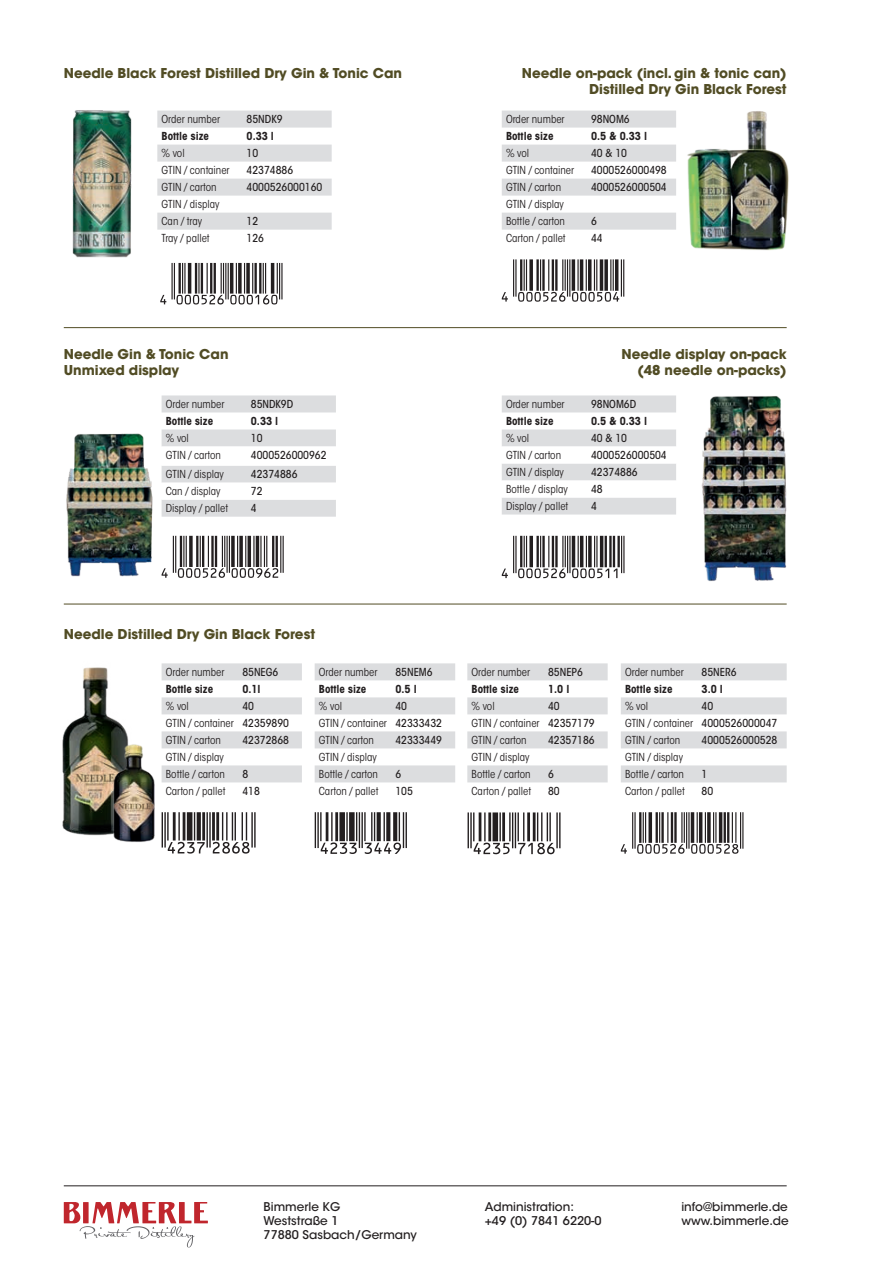
<style>
.page{position:relative;width:893px;height:1263px;background:#fff}
.page>*{position:absolute;margin:0;border:0;box-sizing:border-box;transform-origin:0 0}
.t1{font:700 13.5px/16.2px "ITC Avant Garde Std";color:#514c24;text-align:right}
.t2{font:500 12px/14.4px "ITC Avant Garde Std";color:#231f20}
.t3{font:condensed 10.95px/17px "ITC Avant Garde Std";color:#231f20}
.t4{font:500 condensed 10.95px "ITC Avant Garde Std";color:#231f20}
.t5{font:700 condensed 10.95px "ITC Avant Garde Std";color:#231f20}
.s1{font-weight:500}
</style>
<div class="page">
<hr style="left:64px;top:327px;width:723px;height:1px;background:#514c24">
<hr style="left:64px;top:604px;width:723px;height:1px;background:#514c24">
<img style="left:66px;top:430px;width:96px;height:147px">
<img style="left:701px;top:396px;width:86px;height:185px">
<img style="left:62px;top:667px;width:65px;height:169px">
<img style="left:108px;top:732px;width:47px;height:110px">
<img style="left:72px;top:110px;width:60px;height:148px">
<img style="left:687px;top:111px;width:102px;height:139px">
<div style="left:162px;top:395px;width:174px;height:17px;background:#dcdddf"></div>
<svg style="left:162px;top:429px;width:174px;height:88px"></svg>
<div style="left:502px;top:395px;width:174px;height:17px;background:#dcdddf"></div>
<svg style="left:502px;top:429px;width:174px;height:85px"></svg>
<svg style="left:502px;top:536px;width:122px;height:42px"></svg>
<svg style="left:162px;top:536px;width:122px;height:42px"></svg>
<svg style="left:315px;top:812px;width:92px;height:42px"></svg>
<svg style="left:468px;top:812px;width:93px;height:42px"></svg>
<svg style="left:621px;top:812px;width:122px;height:42px"></svg>
<div style="left:162px;top:663px;width:140px;height:17px;background:#dcdddf"></div>
<svg style="left:162px;top:697px;width:140px;height:85px"></svg>
<div style="left:315px;top:663px;width:140px;height:17px;background:#dcdddf"></div>
<svg style="left:315px;top:697px;width:140px;height:85px"></svg>
<svg style="left:467px;top:663px;width:141px;height:17px;background:#dcdddf"></svg>
<svg style="left:467px;top:697px;width:141px;height:85px"></svg>
<div style="left:621px;top:663px;width:166px;height:17px;background:#dcdddf"></div>
<svg style="left:621px;top:697px;width:166px;height:85px"></svg>
<svg style="left:162px;top:812px;width:94px;height:41px"></svg>
<div style="left:502px;top:111px;width:174px;height:17px;background:#dcdddf"></div>
<svg style="left:502px;top:145px;width:174px;height:85px"></svg>
<div style="left:157px;top:111px;width:175px;height:17px;background:#dcdddf"></div>
<svg style="left:157px;top:145px;width:175px;height:85px"></svg>
<svg style="left:160px;top:263px;width:123px;height:41px"></svg>
<svg style="left:502px;top:259px;width:122px;height:43px"></svg>
<hr style="left:64px;top:1185px;width:723px;height:1px;background:#231f20">
<svg style="left:64px;top:1202px;width:144px;height:45px"></svg>
<p class="t1" style="left:64px;top:67px;width:340px">Needle Black Forest Distilled Dry Gin &amp; Tonic Can</p>
<p class="t1" style="left:522px;top:67px;width:266px">Needle on-pack (incl. gin &amp; tonic can)<br>Distilled Dry Gin Black Forest</p>
<p class="t3" style="left:162px;top:111px;width:60px">Order number</p>
<p class="t4" style="left:247px;top:113px;width:37px">85NDK9</p>
<p class="t5" style="left:162px;top:130px;width:49px">Bottle size</p>
<p class="t5" style="left:247px;top:130px;width:29px">0.33 l</p>
<p class="t3" style="left:162px;top:145px;width:25px">% vol</p>
<p class="t4" style="left:247px;top:147px;width:13px">10</p>
<p class="t3" style="left:162px;top:162px;width:70px">GTIN / container</p>
<p class="t4" style="left:247px;top:164px;width:48px">42374886</p>
<p class="t3" style="left:162px;top:179px;width:57px">GTIN / carton</p>
<p class="t4" style="left:247px;top:181px;width:77px">4000526000160</p>
<p class="t3" style="left:162px;top:196px;width:59px">GTIN / display<br>Can / tray</p>
<p class="t4" style="left:247px;top:215px;width:13px">12</p>
<p class="t3" style="left:506px;top:111px;width:60px">Order number</p>
<p class="t4" style="left:591px;top:113px;width:40px">98NOM6</p>
<p class="t5" style="left:506px;top:130px;width:49px">Bottle size</p>
<p class="t5" style="left:591px;top:130px;width:58px">0.5 &amp; 0.33 l</p>
<p class="t3" style="left:506px;top:145px;width:25px">% vol</p>
<p class="t4" style="left:591px;top:147px;width:37px">40 &amp; 10</p>
<p class="t3" style="left:506px;top:162px;width:70px">GTIN / container</p>
<p class="t4" style="left:591px;top:164px;width:77px">4000526000498</p>
<p class="t3" style="left:506px;top:179px;width:57px">GTIN / carton</p>
<p class="t4" style="left:591px;top:181px;width:77px">4000526000504</p>
<p class="t3" style="left:506px;top:196px;width:60px">GTIN / display<br>Bottle / carton</p>
<p class="t4" style="left:591px;top:215px;width:7px">6</p>
<p class="t3" style="left:162px;top:230px;width:50px">Tray / pallet</p>
<p class="t4" style="left:247px;top:232px;width:19px">126</p>
<p class="t3" style="left:506px;top:230px;width:61px">Carton / pallet</p>
<p class="t4" style="left:591px;top:232px;width:13px">44</p>
<p class="t1" style="left:64px;top:347px;width:166px;text-align:left">Needle Gin &amp; Tonic Can<br>Unmixed display</p>
<p class="t1" style="left:621px;top:347px;width:167px">Needle display on-pack (48 needle on-packs)</p>
<p class="t3" style="left:166px;top:396px;width:60px">Order number</p>
<p class="t4" style="left:251px;top:398px;width:44px">85NDK9D</p>
<p class="t5" style="left:166px;top:415px;width:49px">Bottle size</p>
<p class="t5" style="left:251px;top:415px;width:29px">0.33 l</p>
<p class="t3" style="left:166px;top:430px;width:25px">% vol</p>
<p class="t4" style="left:251px;top:432px;width:13px">10</p>
<p class="t3" style="left:166px;top:447px;width:57px">GTIN / carton</p>
<p class="t4" style="left:251px;top:449px;width:77px">4000526000962</p>
<p class="t3" style="left:166px;top:466px;width:59px">GTIN / display</p>
<p class="t4" style="left:251px;top:468px;width:48px">42374886</p>
<p class="t3" style="left:166px;top:483px;width:56px">Can / display</p>
<p class="t4" style="left:251px;top:485px;width:13px">72</p>
<p class="t3" style="left:166px;top:500px;width:64px">Display / pallet</p>
<p class="t4" style="left:251px;top:502px;width:7px">4</p>
<p class="t3" style="left:506px;top:396px;width:60px">Order number</p>
<p class="t4" style="left:591px;top:398px;width:47px">98NOM6D</p>
<p class="t5" style="left:506px;top:415px;width:49px">Bottle size</p>
<p class="t5" style="left:591px;top:415px;width:58px">0.5 &amp; 0.33 l</p>
<p class="t3" style="left:506px;top:430px;width:25px">% vol</p>
<p class="t4" style="left:591px;top:432px;width:37px">40 &amp; 10</p>
<p class="t3" style="left:506px;top:447px;width:57px">GTIN / carton</p>
<p class="t4" style="left:591px;top:449px;width:77px">4000526000504</p>
<p class="t3" style="left:506px;top:464px;width:59px">GTIN / display</p>
<p class="t4" style="left:591px;top:466px;width:48px">42374886</p>
<p class="t3" style="left:506px;top:481px;width:63px">Bottle / display</p>
<p class="t4" style="left:591px;top:483px;width:13px">48</p>
<p class="t3" style="left:506px;top:498px;width:64px">Display / pallet</p>
<p class="t4" style="left:591px;top:500px;width:7px">4</p>
<p class="t1" style="left:64px;top:628px;width:253px">Needle Distilled Dry Gin Black Forest</p>
<p class="t3" style="left:166px;top:664px;width:60px">Order number</p>
<p class="t4" style="left:242px;top:665px;width:38px">85NEG6</p>
<p class="t5" style="left:166px;top:682px;width:49px">Bottle size</p>
<p class="t5" style="left:242px;top:682px;width:20px">0.1l</p>
<p class="t3" style="left:166px;top:698px;width:25px">% vol</p>
<p class="t3" style="left:319px;top:664px;width:60px">Order number</p>
<p class="t4" style="left:395px;top:665px;width:39px">85NEM6</p>
<p class="t5" style="left:319px;top:682px;width:49px">Bottle size</p>
<p class="t5" style="left:395px;top:682px;width:23px">0.5 l</p>
<p class="t3" style="left:319px;top:698px;width:25px">% vol</p>
<p class="t3" style="left:166px;top:698px;width:125px;text-indent:77px"><span class="s1">40<br></span>GTIN / container <span class="s1">42359890<br></span>GTIN / carton</p>
<p class="t3" style="left:319px;top:698px;width:125px;text-indent:77px"><span class="s1">40<br></span>GTIN / container <span class="s1">42333432<br></span>GTIN / carton</p>
<p class="t4" style="left:242px;top:734px;width:48px">42372868</p>
<p class="t4" style="left:395px;top:734px;width:48px">42333449</p>
<p class="t3" style="left:472px;top:664px;width:60px">Order number</p>
<p class="t4" style="left:548px;top:665px;width:36px">85NEP6</p>
<p class="t5" style="left:472px;top:682px;width:49px">Bottle size</p>
<p class="t5" style="left:548px;top:682px;width:23px">1.0 l</p>
<p class="t3" style="left:472px;top:698px;width:25px">% vol</p>
<p class="t3" style="left:472px;top:698px;width:125px;text-indent:77px"><span class="s1">40<br></span>GTIN / container <span class="s1">42357179<br></span>GTIN / carton</p>
<p class="t4" style="left:548px;top:734px;width:48px">42357186</p>
<p class="t3" style="left:625px;top:664px;width:60px">Order number</p>
<p class="t4" style="left:702px;top:665px;width:37px">85NER6</p>
<p class="t5" style="left:625px;top:682px;width:49px">Bottle size</p>
<p class="t5" style="left:702px;top:682px;width:23px">3.0 l</p>
<p class="t3" style="left:625px;top:698px;width:25px">% vol</p>
<p class="t3" style="left:625px;top:698px;width:154px;text-indent:77px"><span class="s1">40<br></span>GTIN / container <span class="s1">4000526000047<br></span>GTIN / carton</p>
<p class="t4" style="left:702px;top:734px;width:77px">4000526000528</p>
<p class="t3" style="left:166px;top:749px;width:60px">GTIN / display<br>Bottle / carton</p>
<p class="t4" style="left:242px;top:768px;width:7px">8</p>
<p class="t3" style="left:319px;top:749px;width:60px">GTIN / display<br>Bottle / carton</p>
<p class="t4" style="left:395px;top:768px;width:7px">6</p>
<p class="t3" style="left:472px;top:749px;width:60px">GTIN / display<br>Bottle / carton</p>
<p class="t4" style="left:548px;top:768px;width:7px">6</p>
<p class="t3" style="left:625px;top:749px;width:60px">GTIN / display<br>Bottle / carton</p>
<p class="t4" style="left:702px;top:768px;width:7px">1</p>
<p class="t3" style="left:166px;top:783px;width:61px">Carton / pallet</p>
<p class="t4" style="left:242px;top:785px;width:19px">418</p>
<p class="t3" style="left:319px;top:783px;width:61px">Carton / pallet</p>
<p class="t4" style="left:395px;top:785px;width:19px">105</p>
<p class="t3" style="left:472px;top:783px;width:61px">Carton / pallet</p>
<p class="t4" style="left:548px;top:785px;width:13px">80</p>
<p class="t3" style="left:625px;top:783px;width:61px">Carton / pallet</p>
<p class="t4" style="left:702px;top:785px;width:13px">80</p>
<p class="t2" style="left:264px;top:1200px;width:155px">Bimmerle KG<br>Weststraße 1<br>77880 Sasbach/Germany</p>
<p class="t2" style="left:485px;top:1200px;width:118px">Administration:<br>+49 (0) 7841 6220-0</p>
<p class="t2" style="left:681px;top:1200px;width:109px">info@bimmerle.de www.bimmerle.de</p>
</div>
